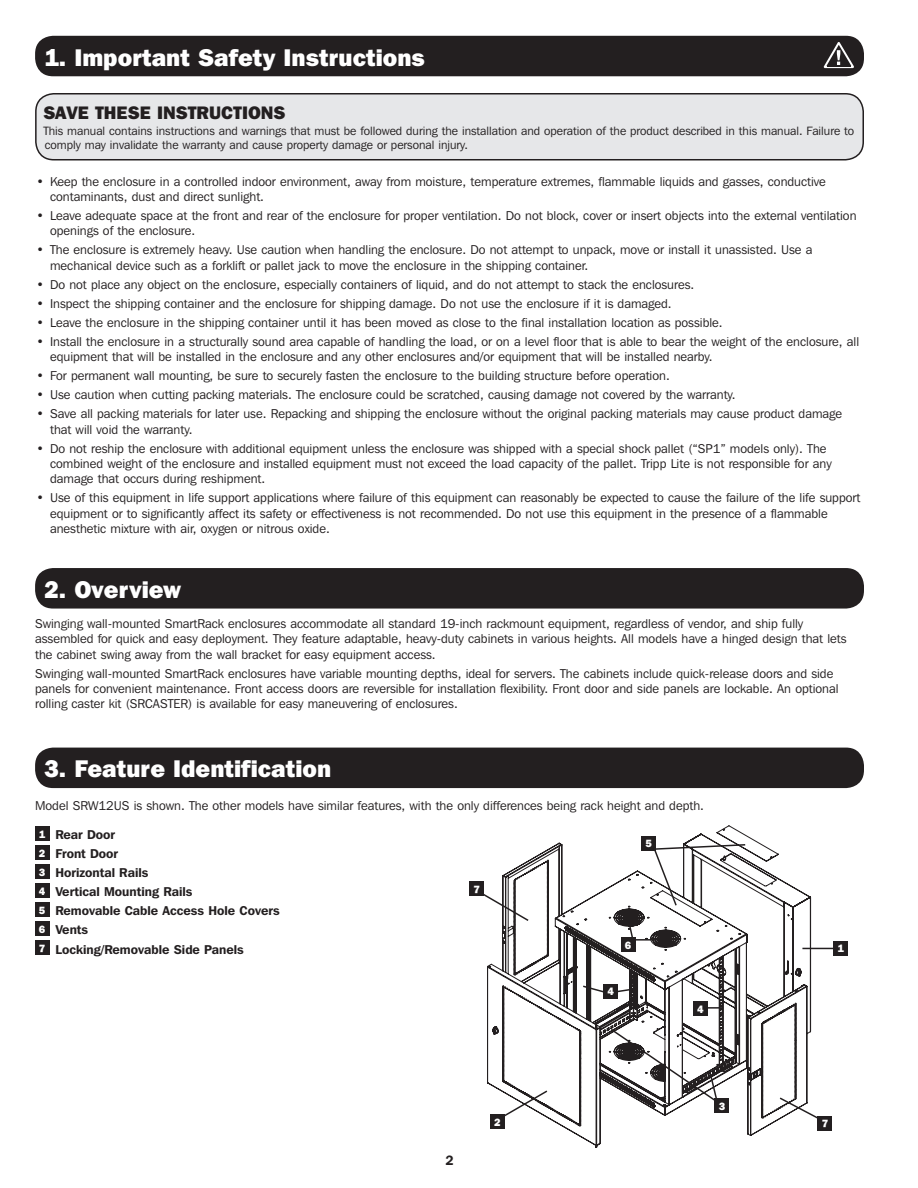
<style>
.page{position:relative;width:918px;height:1188px;background:#fff}
.page>*{position:absolute;margin:0;border:0;box-sizing:border-box;transform-origin:0 0}
.t1{font:800 24px "Franklin Gothic IT Cby BT";color:#fff}
.t2{font:800 18px "Franklin Gothic IT Cby BT";color:#231f20}
.t3{font:600 13.5px "Franklin Gothic IT Cby BT";color:#231f20}
.t4{font:12.75px/15.3px "Franklin Gothic IT Cby BT";color:#231f20}
.t5{font:600 12.75px/19px "Franklin Gothic IT Cby BT";color:#231f20}
.t6{font:12px/14.4px "Franklin Gothic IT Cby BT";color:#231f20}
.t7{font:800 10.5px "Franklin Gothic IT Cby BT";color:#fff}
.s1{font-weight:800;font-size:10.5px;color:#fff}
</style>
<div class="page">
<div style="left:35px;top:36px;width:829px;height:40px;background:#231f20;border-radius:18px"></div>
<div style="left:35px;top:748px;width:829px;height:40px;background:#231f20;border-radius:18px"></div>
<div style="left:35px;top:568px;width:829px;height:41px;background:#231f20;border-radius:18px"></div>
<div style="left:36px;top:94px;width:827px;height:66px;background:#e6e7e9;border-radius:18px"></div>
<div style="left:35px;top:93px;width:829px;height:67px;border:2px solid #231f20;border-radius:18px"></div>
<div style="left:35px;top:826px;width:14px;height:15px;background:#231f20"></div>
<div style="left:35px;top:846px;width:14px;height:14px;background:#231f20"></div>
<div style="left:35px;top:865px;width:14px;height:14px;background:#231f20"></div>
<div style="left:35px;top:884px;width:14px;height:14px;background:#231f20"></div>
<div style="left:35px;top:903px;width:14px;height:14px;background:#231f20"></div>
<div style="left:35px;top:922px;width:14px;height:14px;background:#231f20"></div>
<div style="left:35px;top:941px;width:14px;height:14px;background:#231f20"></div>
<svg style="left:824px;top:42px;width:30px;height:26px"></svg>
<svg style="left:487px;top:826px;width:324px;height:322px"></svg>
<div style="left:834px;top:941px;width:14px;height:14px;background:#231f20"></div>
<svg style="left:501px;top:1089px;width:48px;height:30px"></svg>
<hr style="left:802px;top:948px;width:32px;height:1px;background:#231f20">
<div style="left:490px;top:1115px;width:14px;height:14px;background:#231f20"></div>
<div style="left:715px;top:1099px;width:14px;height:14px;background:#231f20"></div>
<svg style="left:609px;top:1027px;width:110px;height:78px"></svg>
<div style="left:693px;top:1001px;width:14px;height:15px;background:#231f20"></div>
<svg style="left:707px;top:1007px;width:15px;height:2px"></svg>
<div style="left:604px;top:984px;width:14px;height:14px;background:#231f20"></div>
<svg style="left:581px;top:984px;width:23px;height:10px"></svg>
<svg style="left:618px;top:987px;width:18px;height:6px"></svg>
<div style="left:642px;top:836px;width:14px;height:14px;background:#231f20"></div>
<svg style="left:652px;top:843px;width:95px;height:64px"></svg>
<div style="left:621px;top:938px;width:14px;height:14px;background:#231f20"></div>
<svg style="left:627px;top:919px;width:38px;height:22px"></svg>
<div style="left:818px;top:1116px;width:14px;height:14px;background:#231f20"></div>
<svg style="left:778px;top:1096px;width:40px;height:25px"></svg>
<div style="left:470px;top:882px;width:14px;height:14px;background:#231f20"></div>
<svg style="left:484px;top:891px;width:46px;height:31px"></svg>
<h1 class="t1" style="left:44px;top:42px;width:382px">1. Important Safety Instructions</h1>
<h2 class="t2" style="left:43px;top:101px;width:244px">SAVE THESE INSTRUCTIONS</h2>
<p class="t6" style="left:43px;top:123px;width:812px">This manual contains instructions and warnings that must be followed during the installation and operation of the product described in this manual. Failure to comply may invalidate the warranty and cause property damage or personal injury.</p>
<p class="t4" style="left:50px;top:173px;width:777px;text-indent:-14px">• Keep the enclosure in a controlled indoor environment, away from moisture, temperature extremes, flammable liquids and gasses, conductive contaminants, dust and direct sunlight.</p>
<p class="t4" style="left:50px;top:208px;width:808px;text-indent:-14px">• Leave adequate space at the front and rear of the enclosure for proper ventilation. Do not block, cover or insert objects into the external ventilation openings of the enclosure.</p>
<p class="t4" style="left:50px;top:242px;width:764px;text-indent:-14px">• The enclosure is extremely heavy. Use caution when handling the enclosure. Do not attempt to unpack, move or install it unassisted. Use a mechanical device such as a forklift or pallet jack to move the enclosure in the shipping container.</p>
<p class="t4" style="left:37px;top:276px;width:659px">• Do not place any object on the enclosure, especially containers of liquid, and do not attempt to stack the enclosures.</p>
<p class="t4" style="left:37px;top:295px;width:637px">• Inspect the shipping container and the enclosure for shipping damage. Do not use the enclosure if it is damaged.</p>
<p class="t4" style="left:37px;top:315px;width:688px">• Leave the enclosure in the shipping container until it has been moved as close to the final installation location as possible.</p>
<p class="t4" style="left:50px;top:334px;width:811px;text-indent:-14px">• Install the enclosure in a structurally sound area capable of handling the load, or on a level floor that is able to bear the weight of the enclosure, all equipment that will be installed in the enclosure and any other enclosures and/or equipment that will be installed nearby.</p>
<p class="t4" style="left:37px;top:368px;width:635px">• For permanent wall mounting, be sure to securely fasten the enclosure to the building structure before operation.</p>
<p class="t4" style="left:37px;top:387px;width:701px">• Use caution when cutting packing materials. The enclosure could be scratched, causing damage not covered by the warranty.</p>
<p class="t4" style="left:50px;top:406px;width:794px;text-indent:-14px">• Save all packing materials for later use. Repacking and shipping the enclosure without the original packing materials may cause product damage that will void the warranty.</p>
<p class="t4" style="left:50px;top:440px;width:783px;text-indent:-14px">• Do not reship the enclosure with additional equipment unless the enclosure was shipped with a special shock pallet (“SP1” models only). The combined weight of the enclosure and installed equipment must not exceed the load capacity of the pallet. Tripp Lite is not responsible for any damage that occurs during reshipment.</p>
<p class="t4" style="left:50px;top:490px;width:812px;text-indent:-14px">• Use of this equipment in life support applications where failure of this equipment can reasonably be expected to cause the failure of the life support equipment or to significantly affect its safety or effectiveness is not recommended. Do not use this equipment in the presence of a flammable anesthetic mixture with air, oxygen or nitrous oxide.</p>
<h1 class="t1" style="left:44px;top:574px;width:138px">2. Overview</h1>
<p class="t4" style="left:35px;top:616px;width:813px">Swinging wall-mounted SmartRack enclosures accommodate all standard 19-inch rackmount equipment, regardless of vendor, and ship fully assembled for quick and easy deployment. They feature adaptable, heavy-duty cabinets in various heights. All models have a hinged design that lets the cabinet swing away from the wall bracket for easy equipment access.</p>
<p class="t4" style="left:35px;top:665px;width:805px">Swinging wall-mounted SmartRack enclosures have variable mounting depths, ideal for servers. The cabinets include quick-release doors and side panels for convenient maintenance. Front access doors are reversible for installation flexibility. Front door and side panels are lockable. An optional rolling caster kit (SRCASTER) is available for easy maneuvering of enclosures.</p>
<h1 class="t1" style="left:44px;top:754px;width:289px">3. Feature Identification</h1>
<p class="t4" style="left:35px;top:798px;width:670px">Model SRW12US is shown. The other models have similar features, with the only differences being rack height and depth.</p>
<p class="t5" style="left:39px;top:825px;width:242px"><span class="s1">1</span> Rear Door<br><span class="s1">2</span> Front Door<br><span class="s1">3</span> Horizontal Rails<br><span class="s1">4</span> Vertical Mounting Rails<br><span class="s1">5</span> Removable Cable Access Hole Covers<br><span class="s1">6</span> Vents<br><span class="s1">7</span> Locking/Removable Side Panels</p>
<p class="t7" style="left:474px;top:883px;width:8px">7</p>
<p class="t7" style="left:645px;top:837px;width:8px">5</p>
<p class="t7" style="left:625px;top:939px;width:8px">6</p>
<p class="t7" style="left:608px;top:985px;width:8px">4</p>
<p class="t7" style="left:697px;top:1002px;width:8px">4</p>
<p class="t3" style="left:445px;top:1152px;width:10px">2</p>
<p class="t7" style="left:494px;top:1116px;width:8px">2</p>
<p class="t7" style="left:719px;top:1099px;width:8px">3</p>
<p class="t7" style="left:838px;top:942px;width:8px">1</p>
<p class="t7" style="left:822px;top:1117px;width:8px">7</p>
</div>
